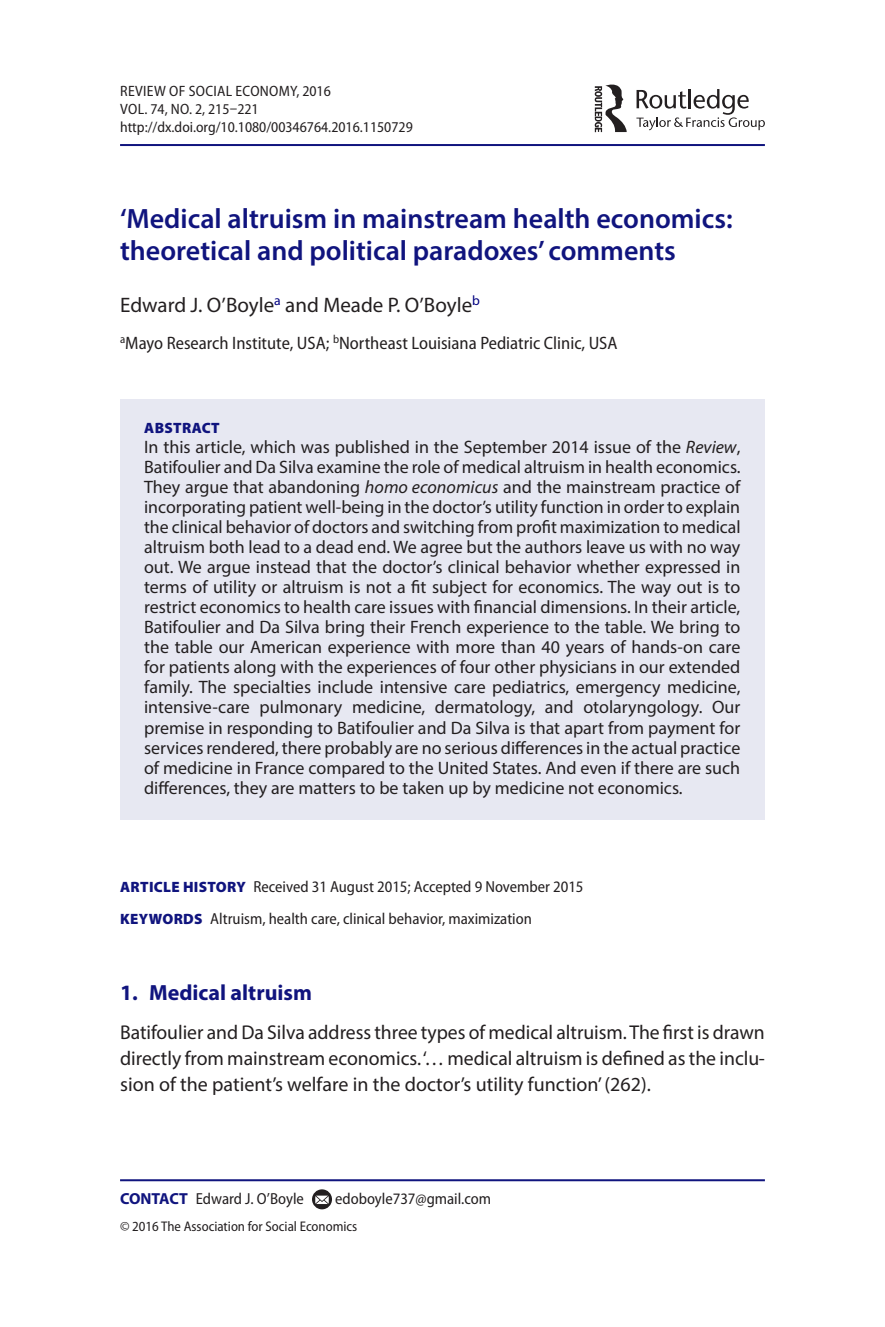
<style>
.page{position:relative;width:885px;height:1327px;background:#fff}
.page>*{position:absolute;margin:0;border:0;box-sizing:border-box;transform-origin:0 0}
.t1{font:600 28px/32px "Myriad Pro";color:#10147e}
.t2{font:700 22px "Myriad Pro";color:#10147e}
.t3{font:21px "Myriad Pro";color:#231f20}
.t4{font:20px/26px "Myriad Pro";color:#231f20;text-align:justify}
.t5{font:18px/20px "Myriad Pro";color:#231f20;text-align:justify}
.t6{font:semi-condensed 18px "Myriad Pro";color:#231f20}
.t7{font:semi-condensed 16px/31.4px "Myriad Pro";color:#231f20}
.t8{font:semi-condensed 15px/18px "Myriad Pro";color:#231f20}
.t9{font:900 15px "Myriad Pro";letter-spacing:.02em;color:#10147e}
.t10{font:semi-condensed 14px "Myriad Pro";color:#231f20}
.s1{font-style:italic}
.s2{font-weight:900;font-stretch:normal;font-size:15px;color:#10147e}
.s3{font-weight:700;font-stretch:normal;color:#10147e}
</style>
<div class="page">
<hr style="left:120px;top:144px;width:644px;height:2px;background:#10147e">
<div style="left:120px;top:399px;width:644px;height:420px;background:#e7e8f2"></div>
<hr style="left:120px;top:1179px;width:644px;height:2px;background:#10147e">
<div style="left:312px;top:1189px;width:20px;height:20px;background:#231f20;border-radius:50%"></div>
<svg style="left:315px;top:1195px;width:14px;height:9px"></svg>
<svg style="left:636px;top:89px;width:128px;height:41px"></svg>
<svg style="left:594px;top:85px;width:32px;height:47px"></svg>
<p class="t8" style="left:120px;top:82px;width:294px">Review of Social Economy, 2016<br>VOL. 74, NO. 2, 215–221 http://dx.doi.org/10.1080/00346764.2016.1150729</p>
<h1 class="t1" style="left:120px;top:202px;width:614px">‘Medical altruism in mainstream health economics: theoretical and political paradoxes’ comments</h1>
<p class="t3" style="left:120px;top:292px;width:361px">Edward J. O’Boyle<sup>a</sup> and Meade P. O’Boyle<sup>b</sup></p>
<p class="t6" style="left:120px;top:333px;width:498px"><sup>a</sup>Mayo Research Institute, USA; <sup>b</sup>Northeast Louisiana Pediatric Clinic, USA</p>
<p class="t9" style="left:144px;top:420px;width:77px">ABSTRACT</p>
<p class="t5" style="left:144px;top:437px;width:598px">In this article, which was published in the September 2014 issue of the <span class="s1">Review</span>, Batifoulier and Da Silva examine the role of medical altruism in health economics.<br>They argue that abandoning <span class="s1">homo economicus</span> and the mainstream practice of incorporating patient well-being in the doctor’s utility function in order to explain the clinical behavior of doctors and switching from profit maximization to medical altruism both lead to a dead end. We agree but the authors leave us with no way out. We argue instead that the doctor’s clinical behavior whether expressed in terms of utility or altruism is not a fit subject for economics. The way out is to restrict economics to health care issues with financial dimensions. In their article, Batifoulier and Da Silva bring their French experience to the table. We bring to the table our American experience with more than 40 years of hands-on care for patients along with the experiences of four other physicians in our extended family. The specialties include intensive care pediatrics, emergency medicine, intensive-care pulmonary medicine, dermatology, and otolaryngology. Our premise in responding to Batifoulier and Da Silva is that apart from payment for services rendered, there probably are no serious differences in the actual practice of medicine in France compared to the United States. And even if there are such differences, they are matters to be taken up by medicine not economics.</p>
<p class="t7" style="left:120px;top:871px;width:465px"><span class="s2">ARTICLE HISTORY</span> Received 31 August 2015; Accepted 9 November 2015<br><span class="s2">KEYWORDS</span> Altruism, health care, clinical behavior, maximization</p>
<p class="t2" style="left:120px;top:978px;width:193px">1. Medical altruism</p>
<p class="t4" style="left:120px;top:1019px;width:646px">Batifoulier and Da Silva address three types of medical altruism. The first is drawn directly from mainstream economics. ‘… medical altruism is defined as the inclu&shy;sion of the patient’s welfare in the doctor’s utility function’ (262).</p>
<p class="t7" style="left:120px;top:1183px;width:185px"><span class="s3">CONTACT</span> Edward J. O’Boyle</p>
<p class="t7" style="left:335px;top:1183px;width:157px">edoboyle737@gmail.com</p>
<p class="t10" style="left:120px;top:1218px;width:239px">© 2016 The Association for Social Economics</p>
</div>
